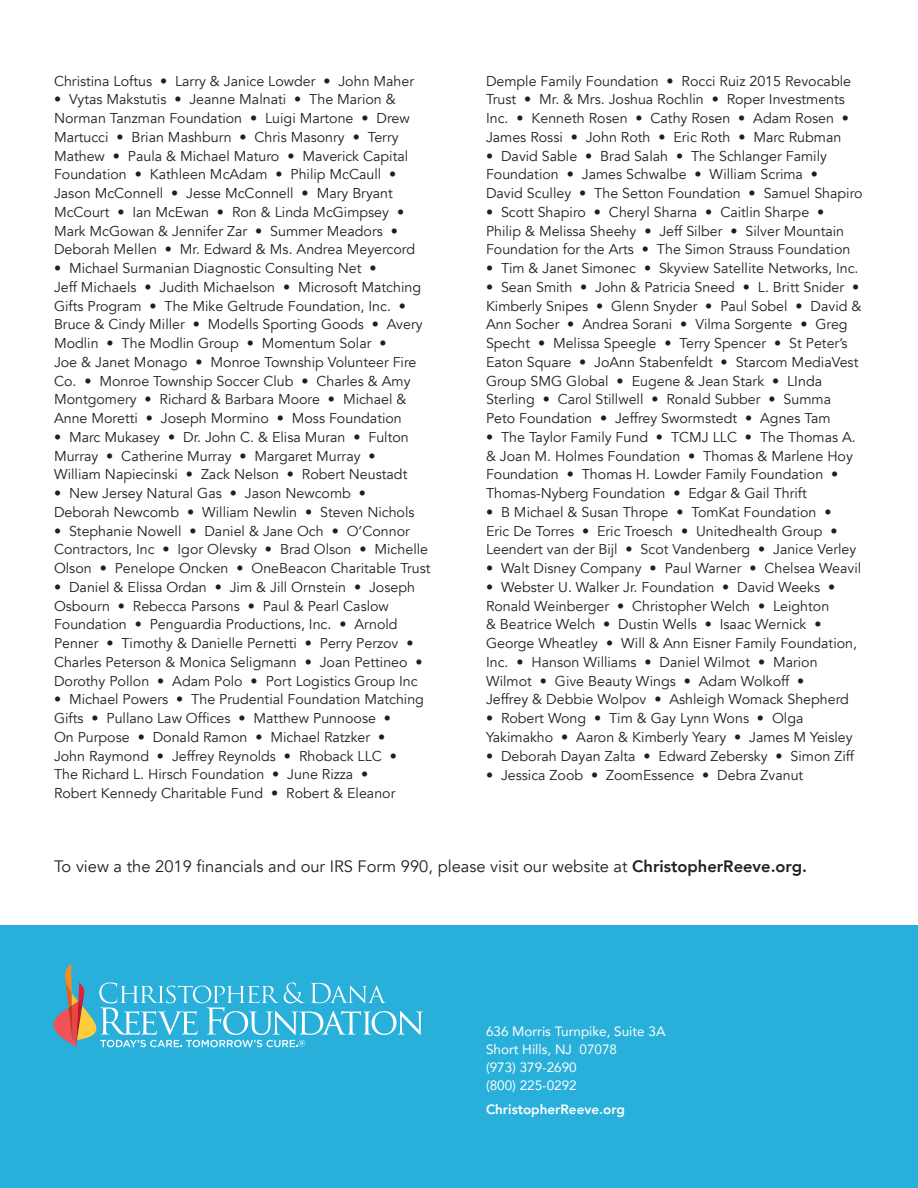
<style>
.page{position:relative;width:918px;height:1188px;background:#fff}
.page>*{position:absolute;margin:0;border:0;box-sizing:border-box;transform-origin:0 0}
.t1{font:16.5px "Avenir";color:#231f20}
.t2{font:14.25px/18.8px "Avenir";color:#231f20}
.t3{font:13.5px "Avenir";color:#fff}
.t4{font:800 13.5px "Avenir";color:#fff}
.s1{font-weight:800}
</style>
<div class="page">
<div style="left:0;top:925px;width:918px;height:263px;background:#29b0da"></div>
<svg style="left:54px;top:963px;width:369px;height:84px"></svg>
<p class="t2" style="left:54px;top:72px;width:362px">Christina Loftus • Larry &amp; Janice Lowder • John Maher</p>
<p class="t2" style="left:54px;top:90px;width:363px">• Vytas Makstutis • Jeanne Malnati • The Marion &amp; Norman Tanzman Foundation • Luigi Martone • Drew Martucci • Brian Mashburn • Chris Masonry • Terry Mathew • Paula &amp; Michael Maturo • Maverick Capital Foundation • Kathleen McAdam • Philip McCaull • Jason McConnell • Jesse McConnell • Mary Bryant McCourt • Ian McEwan • Ron &amp; Linda McGimpsey • Mark McGowan &amp; Jennifer Zar • Summer Meadors • Deborah Mellen • Mr. Edward &amp; Ms. Andrea Meyercord</p>
<p class="t2" style="left:54px;top:259px;width:370px">• Michael Surmanian Diagnostic Consulting Net •<br>Jeff Michaels • Judith Michaelson • Microsoft Matching Gifts Program • The Mike Geltrude Foundation, Inc. • Bruce &amp; Cindy Miller • Modells Sporting Goods • Avery Modlin • The Modlin Group • Momentum Solar •<br>Joe &amp; Janet Monago • Monroe Township Volunteer Fire Co. • Monroe Township Soccer Club • Charles &amp; Amy Montgomery • Richard &amp; Barbara Moore • Michael &amp; Anne Moretti • Joseph Mormino • Moss Foundation</p>
<p class="t2" style="left:54px;top:428px;width:356px">• Marc Mukasey • Dr. John C. &amp; Elisa Muran • Fulton<br>Murray • Catherine Murray • Margaret Murray •<br>William Napiecinski • Zack Nelson • Robert Neustadt</p>
<p class="t2" style="left:54px;top:484px;width:362px">• New Jersey Natural Gas • Jason Newcomb •<br>Deborah Newcomb • William Newlin • Steven Nichols</p>
<p class="t2" style="left:54px;top:522px;width:378px">• Stephanie Nowell • Daniel &amp; Jane Och • O’Connor<br>Contractors, Inc • Igor Olevsky • Brad Olson • Michelle<br>Olson • Penelope Oncken • OneBeacon Charitable Trust</p>
<p class="t2" style="left:54px;top:578px;width:370px">• Daniel &amp; Elissa Ordan • Jim &amp; Jill Ornstein • Joseph Osbourn • Rebecca Parsons • Paul &amp; Pearl Caslow Foundation • Penguardia Productions, Inc. • Arnold Penner • Timothy &amp; Danielle Pernetti • Perry Perzov • Charles Peterson &amp; Monica Seligmann • Joan Pettineo • Dorothy Pollon • Adam Polo • Port Logistics Group Inc</p>
<p class="t2" style="left:54px;top:690px;width:372px">• Michael Powers • The Prudential Foundation Matching Gifts • Pullano Law Offices • Matthew Punnoose •<br>On Purpose • Donald Ramon • Michael Ratzker •<br>John Raymond • Jeffrey Reynolds • Rhoback LLC • The Richard L. Hirsch Foundation • June Rizza •<br>Robert Kennedy Charitable Fund • Robert &amp; Eleanor</p>
<p class="t2" style="left:486px;top:72px;width:367px">Demple Family Foundation • Rocci Ruiz 2015 Revocable Trust • Mr. &amp; Mrs. Joshua Rochlin • Roper Investments Inc. • Kenneth Rosen • Cathy Rosen • Adam Rosen • James Rossi • John Roth • Eric Roth • Marc Rubman</p>
<p class="t2" style="left:486px;top:147px;width:378px">• David Sable • Brad Salah • The Schlanger Family<br>Foundation • James Schwalbe • William Scrima •<br>David Sculley • The Setton Foundation • Samuel Shapiro</p>
<p class="t2" style="left:486px;top:203px;width:366px">• Scott Shapiro • Cheryl Sharna • Caitlin Sharpe •<br>Philip &amp; Melissa Sheehy • Jeff Silber • Silver Mountain<br>Foundation for the Arts • The Simon Strauss Foundation</p>
<p class="t2" style="left:486px;top:259px;width:374px">• Tim &amp; Janet Simonec • Skyview Satellite Networks, Inc.</p>
<p class="t2" style="left:486px;top:278px;width:377px">• Sean Smith • John &amp; Patricia Sneed • L. Britt Snider • Kimberly Snipes • Glenn Snyder • Paul Sobel • David &amp; Ann Socher • Andrea Sorani • Vilma Sorgente • Greg Specht • Melissa Speegle • Terry Spencer • St Peter’s Eaton Square • JoAnn Stabenfeldt • Starcom MediaVest Group SMG Global • Eugene &amp; Jean Stark • LInda Sterling • Carol Stillwell • Ronald Subber • Summa Peto Foundation • Jeffrey Swormstedt • Agnes Tam</p>
<p class="t2" style="left:486px;top:428px;width:371px">• The Taylor Family Fund • TCMJ LLC • The Thomas A. &amp; Joan M. Holmes Foundation • Thomas &amp; Marlene Hoy Foundation • Thomas H. Lowder Family Foundation • Thomas-Nyberg Foundation • Edgar &amp; Gail Thrift</p>
<p class="t2" style="left:486px;top:503px;width:372px">• B Michael &amp; Susan Thrope • TomKat Foundation •<br>Eric De Torres • Eric Troesch • Unitedhealth Group •<br>Leendert van der Bijl • Scot Vandenberg • Janice Verley</p>
<p class="t2" style="left:486px;top:559px;width:377px">• Walt Disney Company • Paul Warner • Chelsea Weavil</p>
<p class="t2" style="left:486px;top:578px;width:373px">• Webster U. Walker Jr. Foundation • David Weeks • Ronald Weinberger • Christopher Welch • Leighton<br>&amp; Beatrice Welch • Dustin Wells • Isaac Wernick • George Wheatley • Will &amp; Ann Eisner Family Foundation, Inc. • Hanson Williams • Daniel Wilmot • Marion Wilmot • Give Beauty Wings • Adam Wolkoff •<br>Jeffrey &amp; Debbie Wolpov • Ashleigh Womack Shepherd</p>
<p class="t2" style="left:486px;top:709px;width:368px">• Robert Wong • Tim &amp; Gay Lynn Wons • Olga<br>Yakimakho • Aaron &amp; Kimberly Yeary • James M Yeisley</p>
<p class="t2" style="left:486px;top:747px;width:369px">• Deborah Dayan Zalta • Edward Zebersky • Simon Ziff</p>
<p class="t2" style="left:486px;top:765px;width:319px">• Jessica Zoob • ZoomEssence • Debra Zvanut</p>
<p class="t1" style="left:54px;top:856px;width:755px">To view a the 2019 financials and our IRS Form 990, please visit our website at <span class="s1">ChristopherReeve.org.</span></p>
<p class="t3" style="left:486px;top:1021px;width:181px">636 Morris Turnpike, Suite 3A</p>
<p class="t3" style="left:486px;top:1039px;width:133px">Short Hills, NJ 07078</p>
<p class="t3" style="left:486px;top:1057px;width:92px">(973) 379-2690</p>
<p class="t3" style="left:486px;top:1075px;width:92px">(800) 225-0292</p>
<p class="t4" style="left:486px;top:1099px;width:140px">ChristopherReeve.org</p>
</div>
